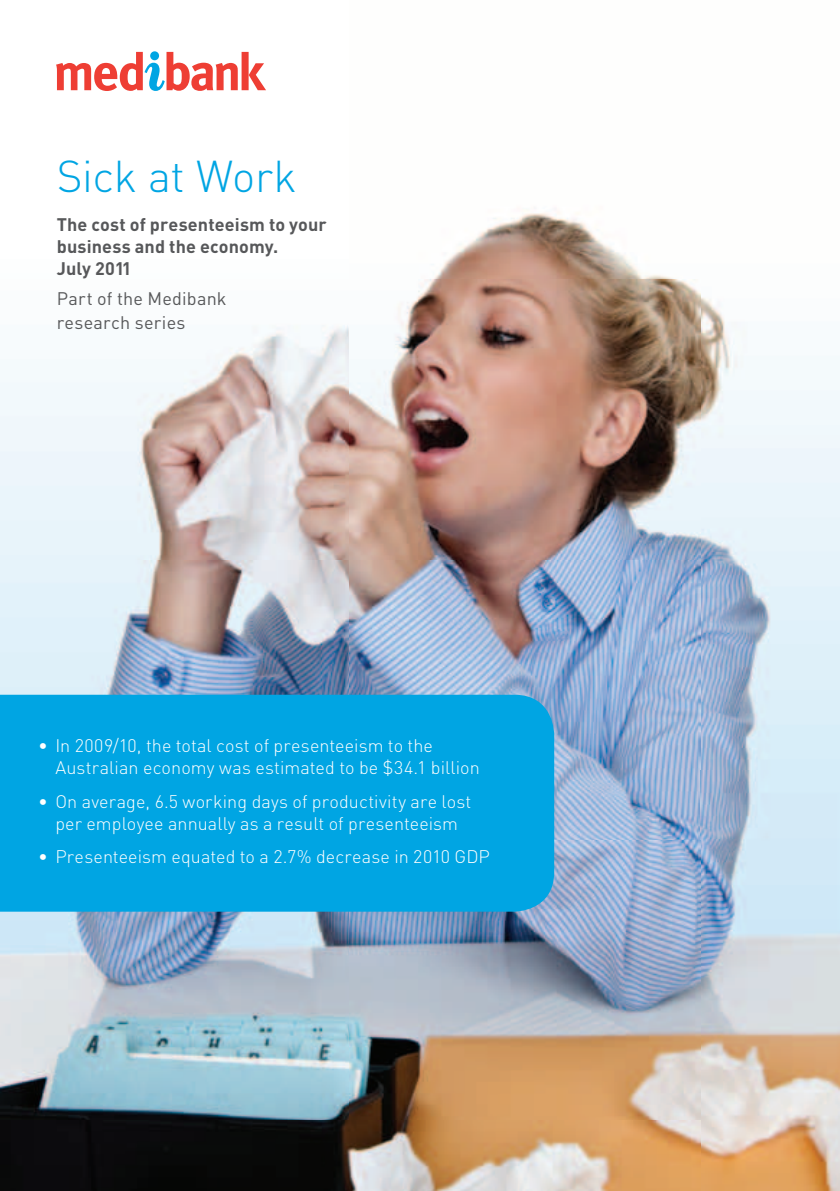
<style>
.page{position:relative;width:840px;height:1191px;background:#fff}
.page>*{position:absolute;margin:0;border:0;box-sizing:border-box;transform-origin:0 0}
.t1{font:300 44px "DIN";letter-spacing:-.01em;color:#00a5e3}
.t2{font:300 18px/22px "DIN";letter-spacing:.005em;color:#fff}
.t3{font:700 18px/22px "DIN";letter-spacing:.01em;color:#57585a}
.t4{font:18px/24px "DIN";letter-spacing:.01em;color:#57585a}
</style>
<div class="page">
<img style="left:0;top:212px;width:839px;height:979px">
<svg style="left:56px;top:51px;width:210px;height:40px"></svg>
<div style="left:0;top:694px;width:554px;height:217px;background:#00a5e3"></div>
<h1 class="t1" style="left:57px;top:149px;width:241px">Sick at Work</h1>
<p class="t3" style="left:57px;top:213px;width:271px">The cost of presenteeism to your business and the economy.<br>July 2011</p>
<p class="t4" style="left:57px;top:286px;width:171px">Part of the Medibank research series</p>
<p class="t2" style="left:55px;top:734px;width:426px;text-indent:-17px">• In 2009/10, the total cost of presenteeism to the<br>Australian economy was estimated to be $34.1 billion</p>
<p class="t2" style="left:38px;top:790px;width:434px;text-align:center">• On average, 6.5 working days of productivity are lost per employee annually as a result of presenteeism</p>
<p class="t2" style="left:38px;top:845px;width:453px">• Presenteeism equated to a 2.7% decrease in 2010 GDP</p>
</div>
